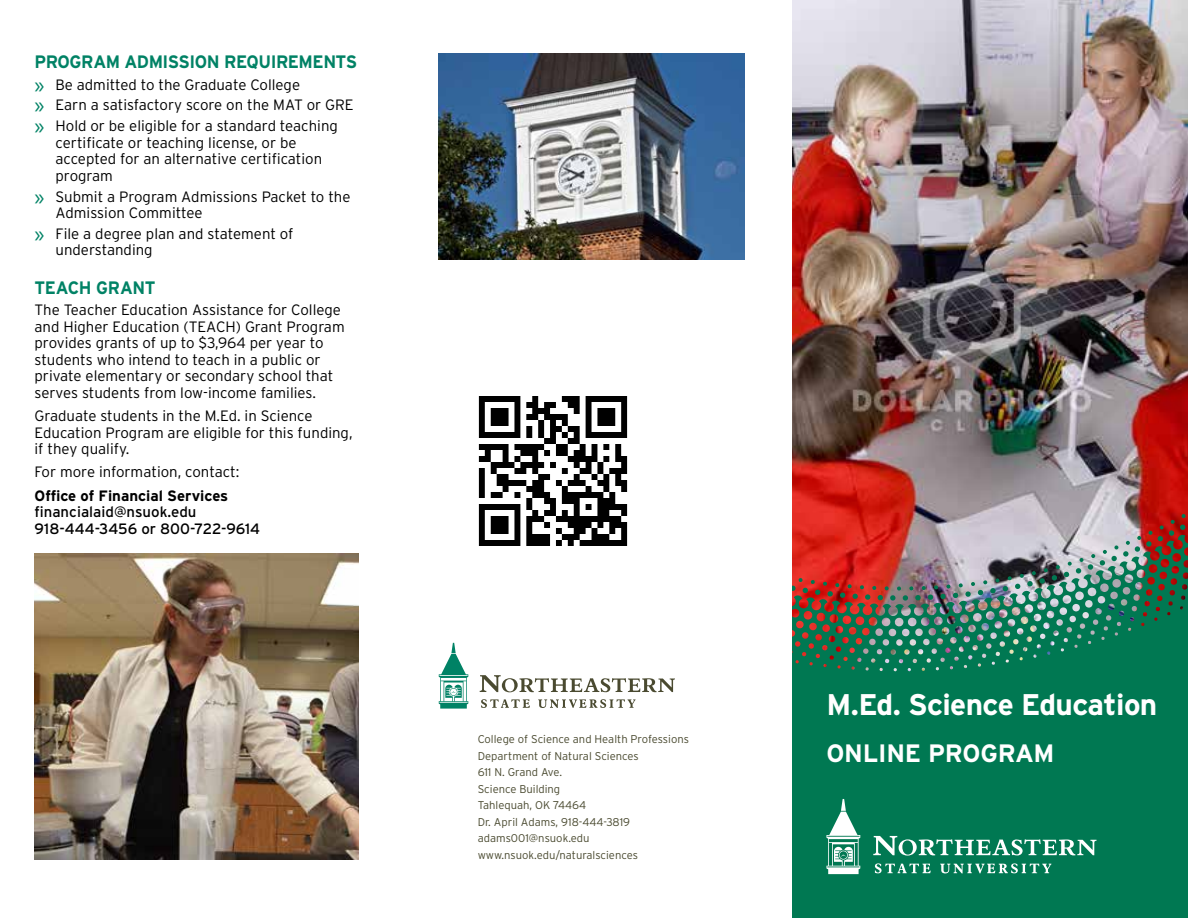
<style>
.page{position:relative;width:1188px;height:918px;background:#fff}
.page>*{position:absolute;margin:0;border:0;box-sizing:border-box;transform-origin:0 0}
.t1{font:700 29.85px "Interstate";letter-spacing:-.03em;color:#fff}
.t2{font:700 25.2px "Interstate";letter-spacing:-.01em;color:#fff}
.t3{font:700 18px "Interstate";letter-spacing:-.025em;color:#008265;scale:.96 1}
.t4{font:700 18px "Interstate";letter-spacing:-.025em;color:#008265;scale:.95 1}
.t5{font:300 15px/16.5px "Interstate";color:#000}
.t6{font:15px/16.5px "Interstate";color:#000}
.t7{font:700 15px "Interstate";letter-spacing:-.005em;color:#000}
.t8{font:300 11.25px/16.5px "Interstate";color:#4a4a30}
.s1{font-family:"Myriad Pro";font-weight:400;font-size:24px;color:#008265}
</style>
<div class="page">
<img style="left:792px;top:0;width:396px;height:918px">
<img style="left:792px;top:514px;width:394px;height:87px">
<svg style="left:827px;top:799px;width:33px;height:75px"></svg>
<svg style="left:873px;top:836px;width:223px;height:20px"></svg>
<svg style="left:875px;top:863px;width:56px;height:10px"></svg>
<svg style="left:940px;top:863px;width:111px;height:10px"></svg>
<svg style="left:439px;top:643px;width:29px;height:66px"></svg>
<svg style="left:480px;top:675px;width:195px;height:17px"></svg>
<svg style="left:481px;top:699px;width:49px;height:9px"></svg>
<svg style="left:538px;top:699px;width:98px;height:9px"></svg>
<img style="left:439px;top:53px;width:306px;height:207px">
<img style="left:35px;top:554px;width:324px;height:306px">
<img style="left:478px;top:396px;width:150px;height:150px">
<p class="t3" style="left:35px;top:50px;width:277px">PROGRAM ADM ISSION REQUIREME</p>
<p class="t3" style="left:323px;top:50px;width:35px">NTS</p>
<p class="t5" style="left:35px;top:74px;width:321px;line-height:20.9px"><span class="s1">»</span> Be admitted to the Graduate College<br><span class="s1">»</span> Earn a satisfactory score on the MAT or GRE <span class="s1">»</span> Hold or be eligible for a standard teaching</p>
<p class="t5" style="left:56px;top:134px;width:268px">certificate or teaching license, or be accepted for an alternative certification program</p>
<p class="t5" style="left:56px;top:188px;width:296px;text-indent:-21px"><span class="s1">»</span> Submit a Program Admissions Packet to the<br>Admission Committee</p>
<p class="t5" style="left:56px;top:225px;width:239px;text-indent:-21px"><span class="s1">»</span> File a degree plan and statement of understanding</p>
<p class="t4" style="left:35px;top:276px;width:129px">TEACH GRANT</p>
<p class="t5" style="left:35px;top:302px;width:312px">The Teacher Education Assistance for College and Higher Education (TEACH) Grant Program provides grants of up to $3,964 per year to students who intend to teach in a public or private elementary or secondary school that serves students from low-income families.</p>
<p class="t5" style="left:35px;top:408px;width:320px">Graduate students in the M.Ed. in Science<br>Education Program are eligible for this funding, if they qualify.</p>
<p class="t5" style="left:35px;top:464px;width:206px">For more information, contact:</p>
<p class="t7" style="left:35px;top:486px;width:195px">OFFICE OF FINANCIAL SERVICES</p>
<p class="t6" style="left:35px;top:504px;width:227px">financialaid@nsuok.edu<br>918-444-3456 or 800-722-9614</p>
<p class="t8" style="left:478px;top:731px;width:213px">College of Science and Health Professions<br>Department of Natural Sciences<br>611 N. Grand Ave.<br>Science Building<br>Tahlequah, OK 74464<br>Dr. April Adams, 918-444-3819 adams001@nsuok.edu www.nsuok.edu/naturalsciences</p>
<h1 class="t1" style="left:826px;top:686px;width:332px">M.ED. SCIENCE EDUCATION</h1>
<h2 class="t2" style="left:826px;top:738px;width:225px">ONLINE PROGRAM</h2>
</div>
